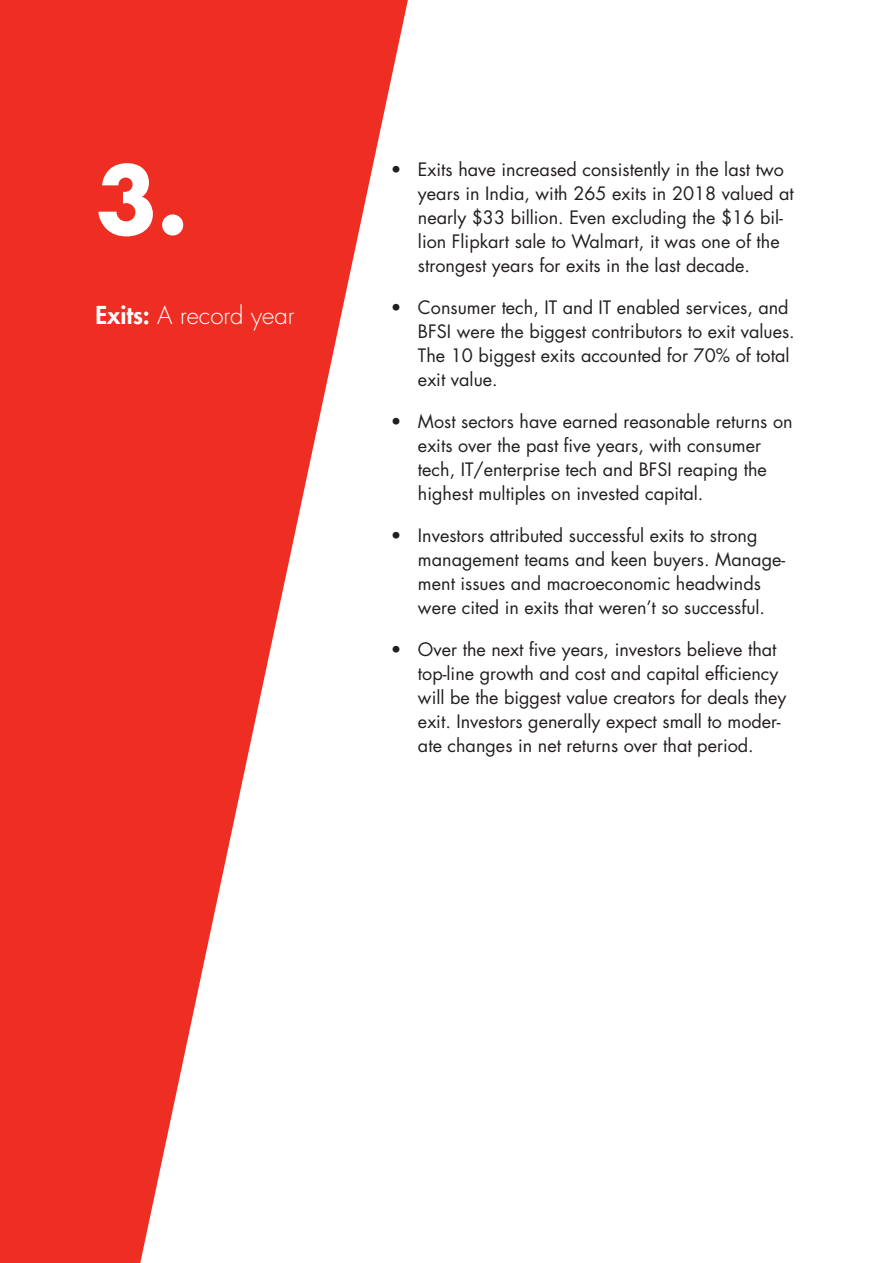
<style>
.page{position:relative;width:893px;height:1263px;background:#fff}
.page>*{position:absolute;margin:0;border:0;box-sizing:border-box;transform-origin:0 0}
.Digest_Number{font:700 90px "Futura";color:#fff}
.Digest_Intro_text{font:300 24px "Futura";color:#fff}
.t1{font:18px/24px "Futura";color:#231f20}
.s1{font-weight:800}
</style>
<div class="page">
<svg style="left:0;top:0;width:408px;height:1263px;fill:#ee2e22"></svg>
<p class="Digest_Number" style="left:95px;top:140px;width:94px">3.</p>
<p class="Digest_Intro_text" style="left:95px;top:300px;width:201px"><span class="s1">Exits:</span> A record year</p>
<p class="t1" style="left:418px;top:157px;width:377px;text-indent:-27px">• Exits have increased consistently in the last two years in India, with 265 exits in 2018 valued at nearly $33 billion. Even excluding the $16 bil&shy;lion Flipkart sale to Walmart, it was one of the strongest years for exits in the last decade.</p>
<p class="t1" style="left:418px;top:295px;width:375px;text-indent:-27px">• Consumer tech, IT and IT enabled services, and BFSI were the biggest contributors to exit values.<br>The 10 biggest exits accounted for 70% of total exit value.</p>
<p class="t1" style="left:418px;top:410px;width:376px;text-indent:-27px">• Most sectors have earned reasonable returns on exits over the past five years, with consumer tech, IT/enterprise tech and BFSI reaping the highest multiples on invested capital.</p>
<p class="t1" style="left:418px;top:524px;width:369px;text-indent:-27px">• Investors attributed successful exits to strong management teams and keen buyers. Manage&shy;ment issues and macroeconomic headwinds were cited in exits that weren’t so successful.</p>
<p class="t1" style="left:418px;top:638px;width:370px;text-indent:-27px">• Over the next five years, investors believe that top-line growth and cost and capital efficiency will be the biggest value creators for deals they exit. Investors generally expect small to moder&shy;ate changes in net returns over that period.</p>
</div>
